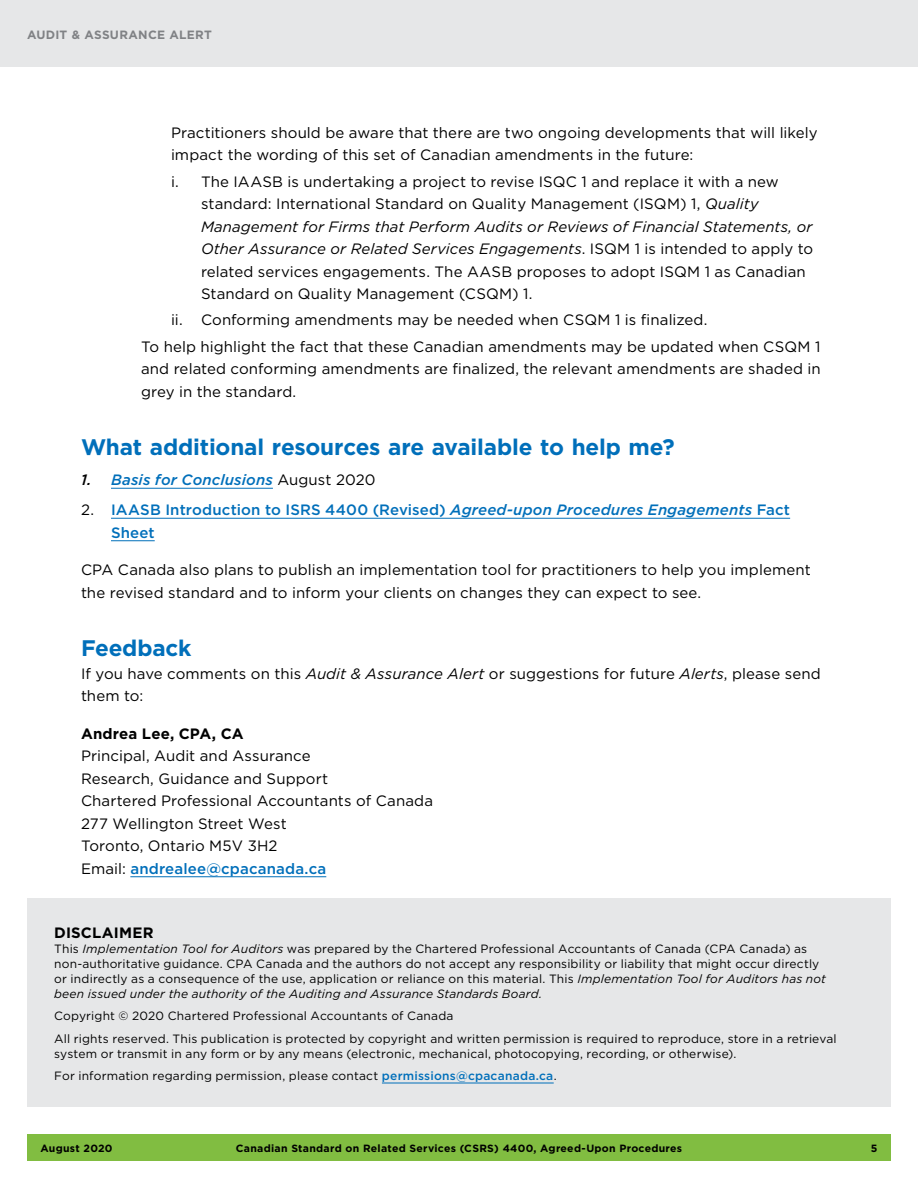
<style>
.page{position:relative;width:918px;height:1188px;background:#fff}
.page>*{position:absolute;margin:0;border:0;box-sizing:border-box;transform-origin:0 0}
.CPA_head1{font:700 22.5px "Gotham";letter-spacing:-.01em;color:#006fba}
.CPA_bullet5-num_i-ii{font:15px/22.5px "Gotham";letter-spacing:.01em;color:#000}
.CPA__para1{font:15px/22.5px "Gotham";letter-spacing:.005em;color:#000}
.CPA_bullet2-bodyAbv{font:15px/22.5px "Gotham";letter-spacing:.01em;color:#000;text-align:justify}
.CPA__body{font:15px/22.5px "Gotham";letter-spacing:.005em;color:#000}
.CPA_bullet3-bodyAbv{font:15px/22.5px "Gotham";letter-spacing:.005em;color:#000}
.CPA__para1-2{font:500 15px/22.5px "Gotham";letter-spacing:.01em;color:#006fba}
.t1{font:italic 500 15px "Gotham";letter-spacing:.01em;color:#006fba}
.CPA__body-2{font:700 15px "Gotham";letter-spacing:.01em;color:#000}
.disclaimer_head{font:700 15px "Gotham";letter-spacing:.01em;color:#000}
.disclaimer_para1{font:12px/15px "Gotham";letter-spacing:.015em;color:#000}
.disclaimer_body{font:12px/15px "Gotham";letter-spacing:.015em;color:#000}
.t2{font:700 12px "Gotham";color:#808285}
.t3{font:700 10.5px "Gotham";letter-spacing:.025em;color:#000}
.s1{font-style:italic}
.s2{color:#000}
.s3{font-weight:400;font-style:normal;color:#000}
.s4{font-weight:400;color:#000}
.s5{font-weight:500;color:#006fba}
</style>
<div class="page">
<hr style="left:111px;top:488px;width:162px;height:1px;background:#006fba">
<hr style="left:111px;top:518px;width:679px;height:1px;background:#006fba">
<hr style="left:111px;top:540px;width:44px;height:1px;background:#006fba">
<hr style="left:130px;top:876px;width:196px;height:1px;background:#006fba">
<div style="left:27px;top:898px;width:864px;height:209px;background:#e6e7e8"></div>
<hr style="left:382px;top:1083px;width:172px;height:1px;background:#006fba">
<div style="left:27px;top:1134px;width:864px;height:27px;background:#81bd41"></div>
<div style="left:0;top:0;width:918px;height:68px;background:#e6e7e8"></div>
<p class="t2" style="left:27px;top:26px;width:18px">Audit</p>
<p class="t2" style="left:72px;top:26px;width:33px">&amp; Assurance</p>
<p class="t2" style="left:169px;top:26px;width:19px">Alert</p>
<p class="CPA_bullet3-bodyAbv" style="left:171px;top:121px;width:648px">Practitioners should be aware that there are two ongoing developments that will likely impact the wording of this set of Canadian amendments in the future:</p>
<h2 class="CPA_bullet5-num_i-ii" style="left:201px;top:170px;width:614px;text-indent:-30px">i. The IAASB is undertaking a project to revise ISQC 1 and replace it with a new standard: International Standard on Quality Management (ISQM) 1, <span class="s1">Quality Management for Firms that Perform Audits or Reviews of Financial Statements, or Other Assurance or Related Services Engagements</span>. ISQM 1 is intended to apply to related services engagements. The AASB proposes to adopt ISQM 1 as Canadian Standard on Quality Management (CSQM) 1.</h2>
<h2 class="CPA_bullet5-num_i-ii" style="left:171px;top:309px;width:538px">ii. Conforming amendments may be needed when CSQM 1 is finalized.</h2>
<p class="CPA_bullet2-bodyAbv" style="left:141px;top:335px;width:681px">To help highlight the fact that these Canadian amendments may be updated when CSQM 1 and related conforming amendments are finalized, the relevant amendments are shaded in grey in the standard.</p>
<h1 class="CPA_head1" style="left:81px;top:432px;width:595px">What additional resources are available to help me?</h1>
<p class="t1" style="left:81px;top:470px;width:296px"><span class="s2">1.</span> Basis for Conclusions <span class="s3">August 2020</span></p>
<p class="CPA__para1-2" style="left:111px;top:499px;width:681px;text-indent:-30px"><span class="s4">2.</span> IAASB Introduction to ISRS 4400 (Revised) <span class="s1">Agreed-upon Procedures Engagements</span> Fact<br>Sheet</p>
<p class="CPA__body" style="left:81px;top:558px;width:731px">CPA Canada also plans to publish an implementation tool for practitioners to help you implement the revised standard and to inform your clients on changes they can expect to see.</p>
<h1 class="CPA_head1" style="left:81px;top:633px;width:112px">Feedback</h1>
<p class="CPA__para1" style="left:81px;top:662px;width:741px">If you have comments on this <span class="s1">Audit &amp; Assurance Alert</span> or suggestions for future <span class="s1">Alerts</span>, please send them to:</p>
<p class="CPA__body-2" style="left:81px;top:723px;width:164px">Andrea Lee, CPA, CA</p>
<p class="CPA__para1" style="left:81px;top:744px;width:231px">Principal, Audit and Assurance</p>
<p class="CPA__para1" style="left:81px;top:767px;width:249px">Research, Guidance and Support</p>
<p class="CPA__para1" style="left:81px;top:789px;width:354px">Chartered Professional Accountants of Canada</p>
<p class="CPA__para1" style="left:81px;top:812px;width:207px">277 Wellington Street West</p>
<p class="CPA__para1" style="left:81px;top:834px;width:198px">Toronto, Ontario M5V 3H2</p>
<p class="CPA__para1-2" style="left:81px;top:857px;width:247px"><span class="s4">Email:</span> andrealee@cpacanada.ca</p>
<h1 class="disclaimer_head" style="left:54px;top:922px;width:101px">DISCLAIMER</h1>
<p class="disclaimer_para1" style="left:54px;top:940px;width:773px">This <span class="s1">Implementation Tool for Auditors</span> was prepared by the Chartered Professional Accountants of Canada (CPA Canada) as non-authoritative guidance. CPA Canada and the authors do not accept any responsibility or liability that might occur directly or indirectly as a consequence of the use, application or reliance on this material. This <span class="s1">Implementation Tool for Auditors has not been issued under the authority of the Auditing and Assurance Standards Board.</span></p>
<p class="disclaimer_body" style="left:54px;top:1008px;width:401px">Copyright © 2020 Chartered Professional Accountants of Canada</p>
<p class="disclaimer_body" style="left:54px;top:1030px;width:784px">All rights reserved. This publication is protected by copyright and written permission is required to reproduce, store in a retrieval system or transmit in any form or by any means (electronic, mechanical, photocopying, recording, or otherwise).</p>
<p class="disclaimer_body" style="left:54px;top:1068px;width:504px">For information regarding permission, please contact <span class="s5">permissions@cpacanada.ca</span>.</p>
<p class="t3" style="left:40px;top:1141px;width:74px">August 2020</p>
<p class="t3" style="left:236px;top:1141px;width:448px">Canadian Standard on Related Services (CSRS) 4400, Agreed-Upon Procedures</p>
<p class="t3" style="left:871px;top:1141px;width:8px">5</p>
</div>
